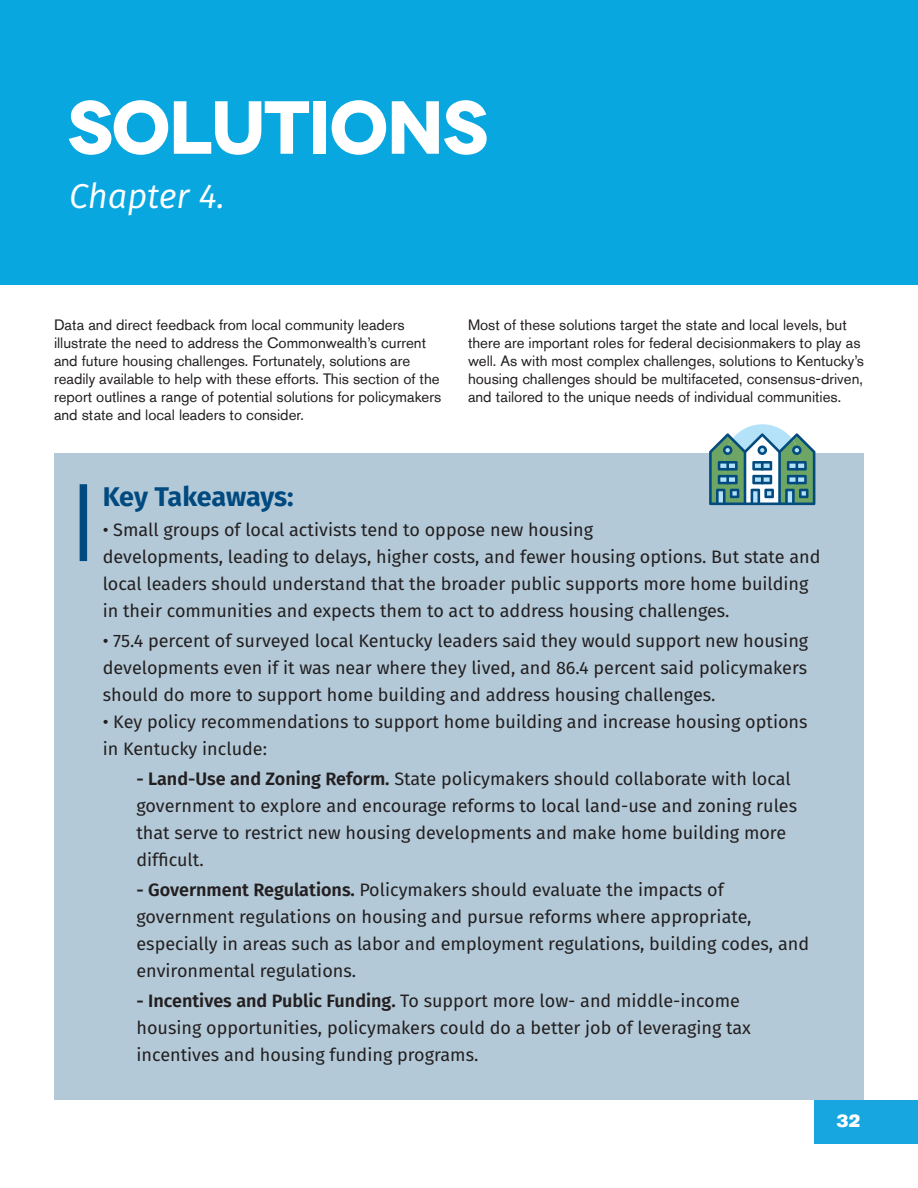
<style>
.page{position:relative;width:918px;height:1188px;background:#fff}
.page>*{position:absolute;margin:0;border:0;box-sizing:border-box;transform-origin:0 0}
.t1{font:700 75px "Novecentowide";letter-spacing:-.03em;color:#fff}
.t2{font:italic 34.5px "Fira Sans";color:#fff}
.t3{font:700 27px "Fira Sans";letter-spacing:-.01em;color:#004a7f}
.t4{font:18px/27px "Fira Sans";color:#231f20}
.t5{font:18px "Akzidenz Grotesk Std Super";color:#fff}
.t6{font:15px/18px "Akzidenz Grotesk Std";color:#231f20}
.s1{font-weight:600}
</style>
<div class="page">
<div style="left:54px;top:453px;width:810px;height:647px;background:#b3c9d8"></div>
<div style="left:814px;top:1100px;width:104px;height:43px;background:#17a6df"></div>
<div style="left:0;top:0;width:918px;height:285px;background:#08a7e0"></div>
<div style="left:80px;top:484px;width:7px;height:77px;background:#004a7f"></div>
<svg style="left:709px;top:424px;width:106px;height:81px;background:#7eabac"></svg>
<p class="t1" style="left:67px;top:80px;width:423px">SOLUTIONS</p>
<p class="t2" style="left:69px;top:170px;width:157px">Chapter 4.</p>
<p class="t6" style="left:54px;top:316px;width:389px">Data and direct feedback from local community leaders illustrate the need to address the Commonwealth’s current and future housing challenges. Fortunately, solutions are readily available to help with these efforts. This section of the report outlines a range of potential solutions for policymakers and state and local leaders to consider.</p>
<p class="t6" style="left:468px;top:316px;width:398px">Most of these solutions target the state and local levels, but there are important roles for federal decisionmakers to play as well. As with most complex challenges, solutions to Kentucky’s housing challenges should be multifaceted, consensus-driven, and tailored to the unique needs of individual communities.</p>
<p class="t3" style="left:103px;top:474px;width:193px">Key Takeaways:</p>
<p class="t4" style="left:103px;top:516px;width:719px">• Small groups of local activists tend to oppose new housing<br>developments, leading to delays, higher costs, and fewer housing options. But state and local leaders should understand that the broader public supports more home building in their communities and expects them to act to address housing challenges.</p>
<p class="t4" style="left:103px;top:627px;width:707px;text-align:justify">• 75.4 percent of surveyed local Kentucky leaders said they would support new housing developments even if it was near where they lived, and 86.4 percent said policymakers should do more to support home building and address housing challenges.</p>
<p class="t4" style="left:103px;top:708px;width:706px">• Key policy recommendations to support home building and increase housing options in Kentucky include:</p>
<p class="t4" style="left:136px;top:765px;width:662px"><span class="s1">- Land-Use and Zoning Reform.</span> State policymakers should collaborate with local government to explore and encourage reforms to local land-use and zoning rules that serve to restrict new housing developments and make home building more difficult.</p>
<p class="t4" style="left:136px;top:876px;width:674px"><span class="s1">- Government Regulations.</span> Policymakers should evaluate the impacts of government regulations on housing and pursue reforms where appropriate, especially in areas such as labor and employment regulations, building codes, and environmental regulations.</p>
<p class="t4" style="left:136px;top:987px;width:605px"><span class="s1">- Incentives and Public Funding.</span> To support more low- and middle-income</p>
<p class="t4" style="left:136px;top:1014px;width:616px">housing opportunities, policymakers could do a better job of leveraging tax incentives and housing funding programs.</p>
<p class="t5" style="left:837px;top:1110px;width:25px">32</p>
</div>
